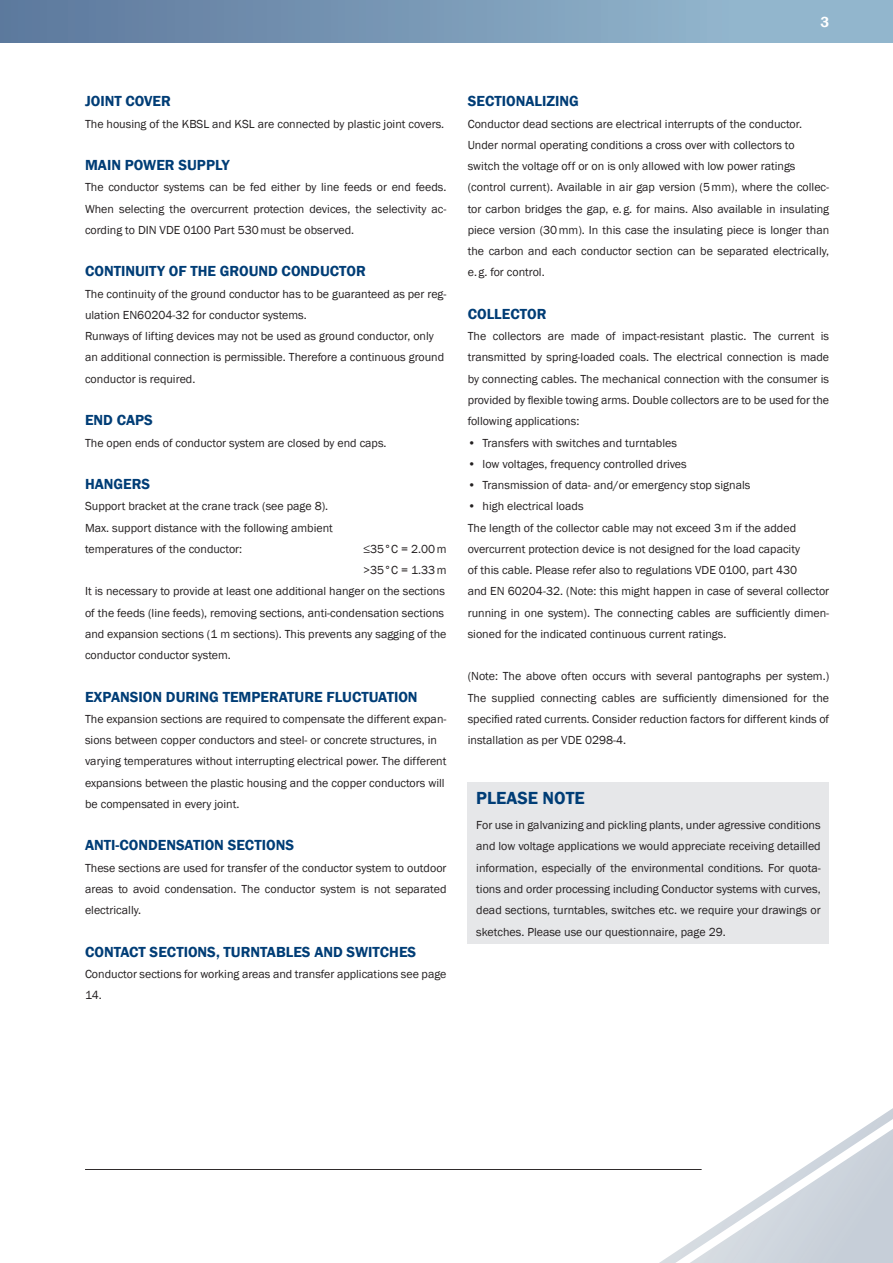
<style>
.page{position:relative;width:893px;height:1263px;background:#fff}
.page>*{position:absolute;margin:0;border:0;box-sizing:border-box;transform-origin:0 0}
.t1{font:600 18px "Franklin Gothic";color:#003d76}
.t2{font:600 15px "Franklin Gothic";color:#003d76}
.t3{font:600 15px "Franklin Gothic";color:#fff}
.t4{font:12px/21.3px "Franklin Gothic";color:#231f20}
</style>
<div class="page">
<div style="left:0;top:0;width:893px;height:43px;background:linear-gradient(to right,#5d789d,#9abed4)"></div>
<hr style="left:85px;top:1169px;width:617px;height:1px;background:#231f20">
<svg style="left:640px;top:1108px;width:253px;height:155px"></svg>
<div style="left:468px;top:782px;width:361px;height:162px;background:#e6e7e9"></div>
<p class="t3" style="left:820px;top:12px;width:10px">3</p>
<p class="t2" style="left:85px;top:92px;width:87px">JOINT COVER</p>
<p class="t4" style="left:85px;top:113px;width:361px">The housing of the KBSL and KSL are connected by plastic joint covers.</p>
<p class="t2" style="left:85px;top:156px;width:146px">MAIN POWER SUPPLY</p>
<p class="t4" style="left:85px;top:177px;width:363px;text-align:justify">The conductor systems can be fed either by line feeds or end feeds.<br>When selecting the overcurrent protection devices, the selectivity ac&shy;cording to DIN VDE 0100 Part 530must be observed.</p>
<p class="t2" style="left:85px;top:262px;width:282px">CONTINUITY OF THE GROUND CONDUCTOR</p>
<p class="t4" style="left:85px;top:283px;width:363px">The continuity of the ground conductor has to be guaranteed as per reg&shy;ulation EN60204-32 for conductor systems.<br>Runways of lifting devices may not be used as ground conductor, only an additional connection is permissible. Therefore a continuous ground conductor is required.</p>
<p class="t2" style="left:85px;top:411px;width:69px">END CAPS</p>
<p class="t4" style="left:85px;top:432px;width:303px">The open ends of conductor system are closed by end caps.</p>
<p class="t2" style="left:85px;top:475px;width:67px">HANGERS</p>
<p class="t4" style="left:85px;top:496px;width:249px">Support bracket at the crane track (see page 8).<br>Max. support distance with the following ambient temperatures of the conductor:</p>
<p class="t4" style="left:363px;top:538px;width:85px">≤35°C = 2.00m</p>
<p class="t4" style="left:363px;top:560px;width:85px">&gt;35°C = 1.33m</p>
<p class="t4" style="left:85px;top:581px;width:361px">It is necessary to provide at least one additional hanger on the sections</p>
<p class="t4" style="left:85px;top:602px;width:361px">of the feeds (line feeds), removing sections, anti-condensation sections</p>
<p class="t4" style="left:85px;top:623px;width:363px">and expansion sections (1 m sections). This prevents any sagging of the</p>
<p class="t4" style="left:85px;top:645px;width:147px">conductor conductor system.</p>
<p class="t2" style="left:85px;top:687px;width:334px">EXPANSION DURING TEMPERATURE FLUCTUATION</p>
<p class="t4" style="left:85px;top:708px;width:363px">The expansion sections are required to compensate the different expan&shy;sions between copper conductors and steel- or concrete structures, in varying temperatures without interrupting electrical power. The different expansions between the plastic housing and the copper conductors will be compensated in every joint.</p>
<p class="t2" style="left:85px;top:836px;width:211px">ANTI-CONDENSATION SECTIONS</p>
<p class="t4" style="left:85px;top:857px;width:363px;text-align:justify">These sections are used for transfer of the conductor system to outdoor areas to avoid condensation. The conductor system is not separated electrically.</p>
<p class="t2" style="left:85px;top:942px;width:333px">CONTACT SECTIONS, TURNTABLES AND SWITCHES</p>
<p class="t4" style="left:85px;top:964px;width:363px">Conductor sections for working areas and transfer applications see page<br>14.</p>
<p class="t2" style="left:468px;top:92px;width:112px">SECTIONALIZING</p>
<p class="t4" style="left:468px;top:113px;width:363px">Conductor dead sections are electrical interrupts of the conductor.<br>Under normal operating conditions a cross over with collectors to switch the voltage off or on is only allowed with low power ratings (control current). Available in air gap version (5mm), where the collec&shy;tor carbon bridges the gap, e. g. for mains. Also available in insulating piece version (30mm). In this case the insulating piece is longer than the carbon and each conductor section can be separated electrically, e. g. for control.</p>
<p class="t2" style="left:468px;top:305px;width:80px">COLLECTOR</p>
<p class="t4" style="left:468px;top:326px;width:363px;text-align:justify">The collectors are made of impact-resistant plastic. The current is transmitted by spring-loaded coals. The electrical connection is made by connecting cables. The mechanical connection with the consumer is provided by flexible towing arms. Double collectors are to be used for the following applications:</p>
<p class="t4" style="left:468px;top:432px;width:211px">• Transfers with switches and turntables</p>
<p class="t4" style="left:468px;top:453px;width:221px">• low voltages, frequency controlled drives</p>
<p class="t4" style="left:468px;top:475px;width:284px">• Transmission of data- and/or emergency stop signals</p>
<p class="t4" style="left:468px;top:496px;width:363px">• high electrical loads<br>The length of the collector cable may not exceed 3m if the added overcurrent protection device is not designed for the load capacity<br>of this cable. Please refer also to regulations VDE 0100, part 430<br>and EN 60204-32. (Note: this might happen in case of several collector running in one system). The connecting cables are sufficiently dimen&shy;sioned for the indicated continuous current ratings.</p>
<p class="t4" style="left:468px;top:666px;width:363px;text-align:justify">(Note: The above often occurs with several pantographs per system.)<br>The supplied connecting cables are sufficiently dimensioned for the specified rated currents. Consider reduction factors for different kinds of installation as per VDE 0298-4.</p>
<h1 class="t1" style="left:476px;top:786px;width:110px">PLEASE NOTE</h1>
<p class="t4" style="left:476px;top:815px;width:346px;text-align:justify">For use in galvanizing and pickling plants, under agressive conditions and low voltage applications we would appreciate receiving detailled information, especially of the environmental conditions. For quota&shy;tions and order processing including Conductor systems with curves, dead sections, turntables, switches etc. we require your drawings or sketches. Please use our questionnaire, page 29.</p>
</div>
